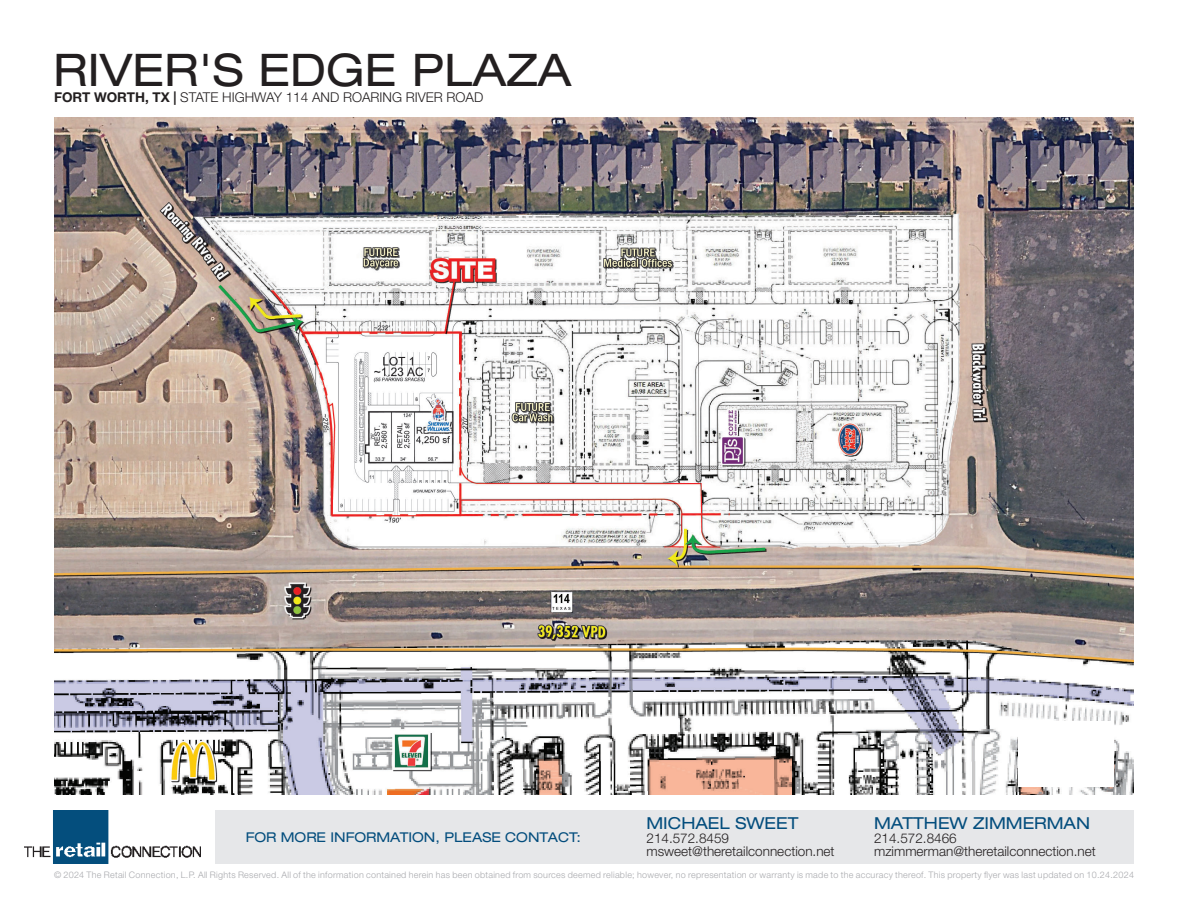
<style>
.page{position:relative;width:1188px;height:918px;background:#fff}
.page>*{position:absolute;margin:0;border:0;box-sizing:border-box;transform-origin:0 0}
.t1{font:expanded 45px "Helvetica Neue LT Std";color:#231f20}
.t2{font:expanded 16.5px "Helvetica Neue LT Std";color:#034d7d}
.t3{font:300 13.5px "Helvetica Neue LT Std";color:#231f20}
.t4{font:expanded 13.5px "Helvetica Neue LT Std";color:#034d7d}
.t5{font:300 9px "Helvetica Neue LT Std";letter-spacing:.03em;color:#a8a9ad}
.s1{font-weight:700}
</style>
<div class="page">
<img style="left:25px;top:810px;width:176px;height:54px">
<div style="left:216px;top:810px;width:918px;height:54px;background:#e6e7e9"></div>
<img style="left:54px;top:117px;width:1080px;height:678px">
<div style="left:1018px;top:721px;width:96px;height:66px;background:#fff"></div>
<p class="t1" style="left:53px;top:43px;width:520px">RIVER'S EDGE PLAZA</p>
<p class="t3" style="left:54px;top:89px;width:431px"><span class="s1">FORT WORTH, TX |</span> STATE HIGHWAY 114 AND ROARING RIVER ROAD</p>
<p class="t4" style="left:246px;top:829px;width:337px">FOR MORE INFORMATION, PLEASE CONTACT:</p>
<p class="t2" style="left:646px;top:814px;width:153px">MICHAEL SWEET</p>
<p class="t3" style="left:646px;top:830px;width:84px">214.572.8459</p>
<p class="t3" style="left:646px;top:843px;width:190px">msweet@theretailconnection.net</p>
<p class="t2" style="left:874px;top:814px;width:218px">MATTHEW ZIMMERMAN</p>
<p class="t3" style="left:874px;top:830px;width:84px">214.572.8466</p>
<p class="t3" style="left:874px;top:843px;width:223px">mzimmerman@theretailconnection.net</p>
<p class="t5" style="left:54px;top:869px;width:1082px">© 2024 The Retail Connection, L.P. All Rights Reserved. All of the information contained herein has been obtained from sources deemed reliable; however, no representation or warranty is made to the accuracy thereof. This property flyer was last updated on 10.24.2024</p>
</div>
